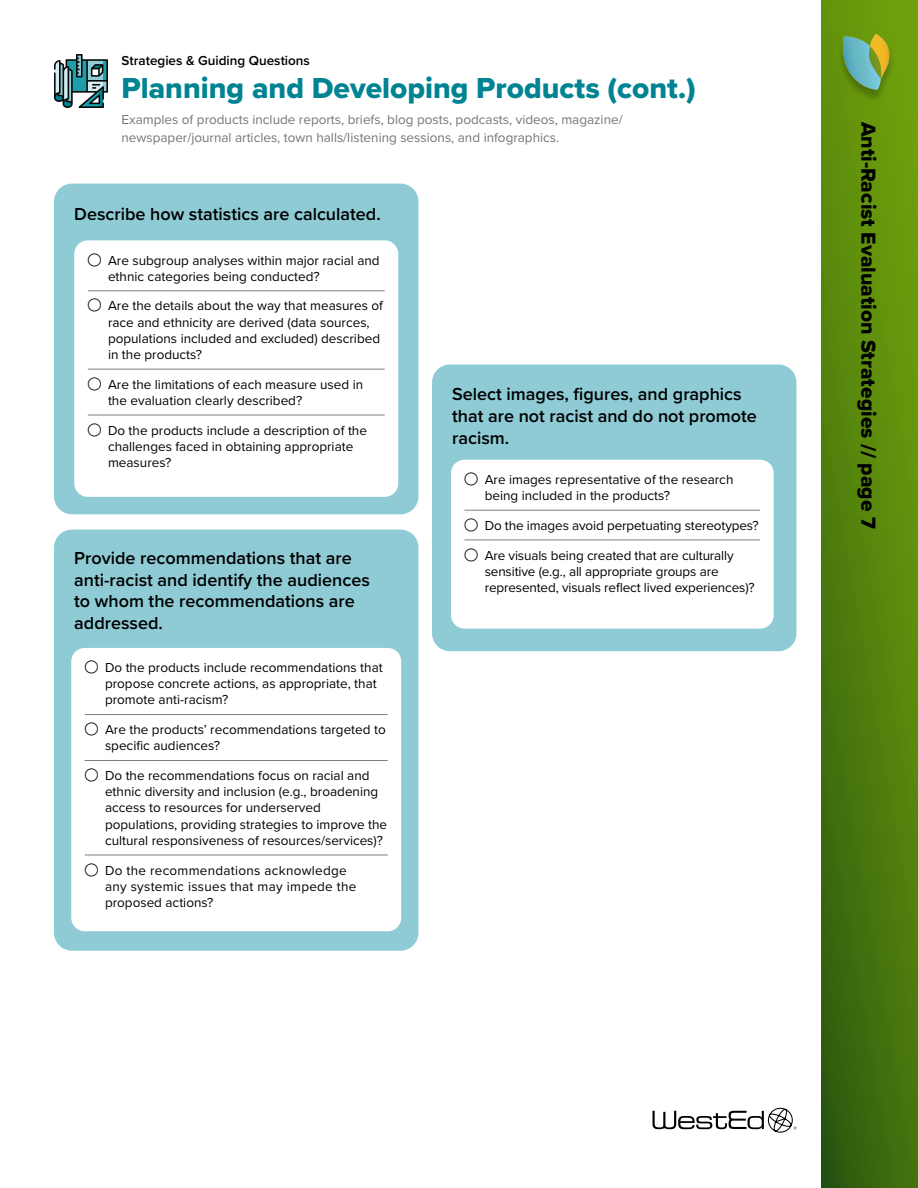
<style>
.page{position:relative;width:918px;height:1188px;background:#fff}
.page>*{position:absolute;margin:0;border:0;box-sizing:border-box;transform-origin:0 0}
.t1{font:30px "Proxima Nova Extrabld";color:#008392}
.t2{font:21px "Proxima Nova Extrabld";color:#000101}
.t3{font:600 18px/21.6px "Proxima Nova";color:#000}
.t4{font:13.5px/16.2px "Proxima Nova";color:#000}
.t5{font:13.5px/18px "Proxima Nova";color:#767576}
.t6{font:13.5px/16.2px "Proxima Nova";letter-spacing:.02em;color:#000}
.t7{font:600 13.5px "Proxima Nova";color:#000}
</style>
<div class="page">
<svg style="left:652px;top:1108px;width:144px;height:25px"></svg>
<svg style="left:822px;top:0;width:96px;height:1188px;background:#51800d"></svg>
<div style="left:837px;top:35px;width:59px;height:68px;background:#000;opacity:.25"></div>
<svg style="left:841px;top:34px;width:50px;height:56px;background:#7aa663"></svg>
<svg style="left:54px;top:54px;width:54px;height:54px"></svg>
<div style="left:54px;top:184px;width:364px;height:330px;background:#8ecbd5;border-radius:18px"></div>
<div style="left:74px;top:240px;width:324px;height:257px;background:#fff;border-radius:14px"></div>
<hr style="left:88px;top:290px;width:297px;height:1px;background:#7d7e82">
<hr style="left:88px;top:369px;width:297px;height:1px;background:#7d7e82">
<hr style="left:88px;top:415px;width:297px;height:1px;background:#7d7e82">
<div style="left:54px;top:530px;width:364px;height:421px;background:#8ecbd5;border-radius:18px"></div>
<div style="left:71px;top:648px;width:330px;height:283px;background:#fff;border-radius:14px"></div>
<hr style="left:85px;top:714px;width:303px;height:1px;background:#7d7e82">
<hr style="left:85px;top:760px;width:303px;height:1px;background:#7d7e82">
<hr style="left:85px;top:855px;width:303px;height:1px;background:#7d7e82">
<div style="left:432px;top:364px;width:364px;height:287px;background:#8ecbd5;border-radius:18px"></div>
<div style="left:451px;top:460px;width:323px;height:169px;background:#fff;border-radius:14px"></div>
<hr style="left:464px;top:510px;width:296px;height:1px;background:#7d7e82">
<hr style="left:464px;top:540px;width:296px;height:1px;background:#7d7e82">
<p class="t7" style="left:122px;top:50px;width:190px">Strategies &amp; Guiding Questions</p>
<h2 class="t1" style="left:122px;top:66px;width:576px">Planning and Developing Products (cont.)</h2>
<p class="t5" style="left:122px;top:110px;width:503px">Examples of products include reports, briefs, blog posts, podcasts, videos, magazine/ newspaper/journal articles, town halls/listening sessions, and infographics.</p>
<h3 class="t3" style="left:74px;top:202px;width:308px">Describe how statistics are calculated.</h3>
<p class="t4" style="left:108px;top:251px;width:273px;text-indent:-20px">• Are subgroup analyses within major racial and ethnic categories being conducted?</p>
<p class="t4" style="left:108px;top:297px;width:277px;text-indent:-20px">• Are the details about the way that measures of race and ethnicity are derived (data sources, populations included and excluded) described in the products?</p>
<p class="t4" style="left:108px;top:376px;width:257px;text-indent:-20px">• Are the limitations of each measure used in the evaluation clearly described?</p>
<p class="t4" style="left:108px;top:421px;width:261px;text-indent:-20px">• Do the products include a description of the challenges faced in obtaining appropriate measures?</p>
<h3 class="t3" style="left:74px;top:547px;width:297px">Provide recommendations that are anti-racist and identify the audiences to whom the recommendations are addressed.</h3>
<p class="t4" style="left:105px;top:659px;width:279px;text-indent:-20px">• Do the products include recommendations that propose concrete actions, as appropriate, that promote anti-racism?</p>
<p class="t4" style="left:105px;top:721px;width:282px;text-indent:-20px">• Are the products’ recommendations targeted to specific audiences?</p>
<p class="t4" style="left:105px;top:767px;width:284px;text-indent:-20px">• Do the recommendations focus on racial and ethnic diversity and inclusion (e.g., broadening access to resources for underserved populations, providing strategies to improve the cultural responsiveness of resources/services)?</p>
<p class="t6" style="left:105px;top:861px;width:253px;text-indent:-20px">• Do the recommendations acknowledge any systemic issues that may impede the proposed actions?</p>
<h3 class="t3" style="left:452px;top:383px;width:306px">Select images, figures, and graphics that are not racist and do not promote racism.</h3>
<p class="t4" style="left:485px;top:471px;width:250px;text-indent:-20px">• Are images representative of the research being included in the products?</p>
<p class="t4" style="left:464px;top:517px;width:296px">• Do the images avoid perpetuating stereotypes?</p>
<p class="t4" style="left:485px;top:546px;width:272px;text-indent:-20px">• Are visuals being created that are culturally sensitive (e.g., all appropriate groups are represented, visuals reflect lived experiences)?</p>
<h2 class="t2" style="left:884px;top:122px;width:408px;rotate:90deg">Anti-Racist Evaluation Strategies // page 7</h2>
</div>
